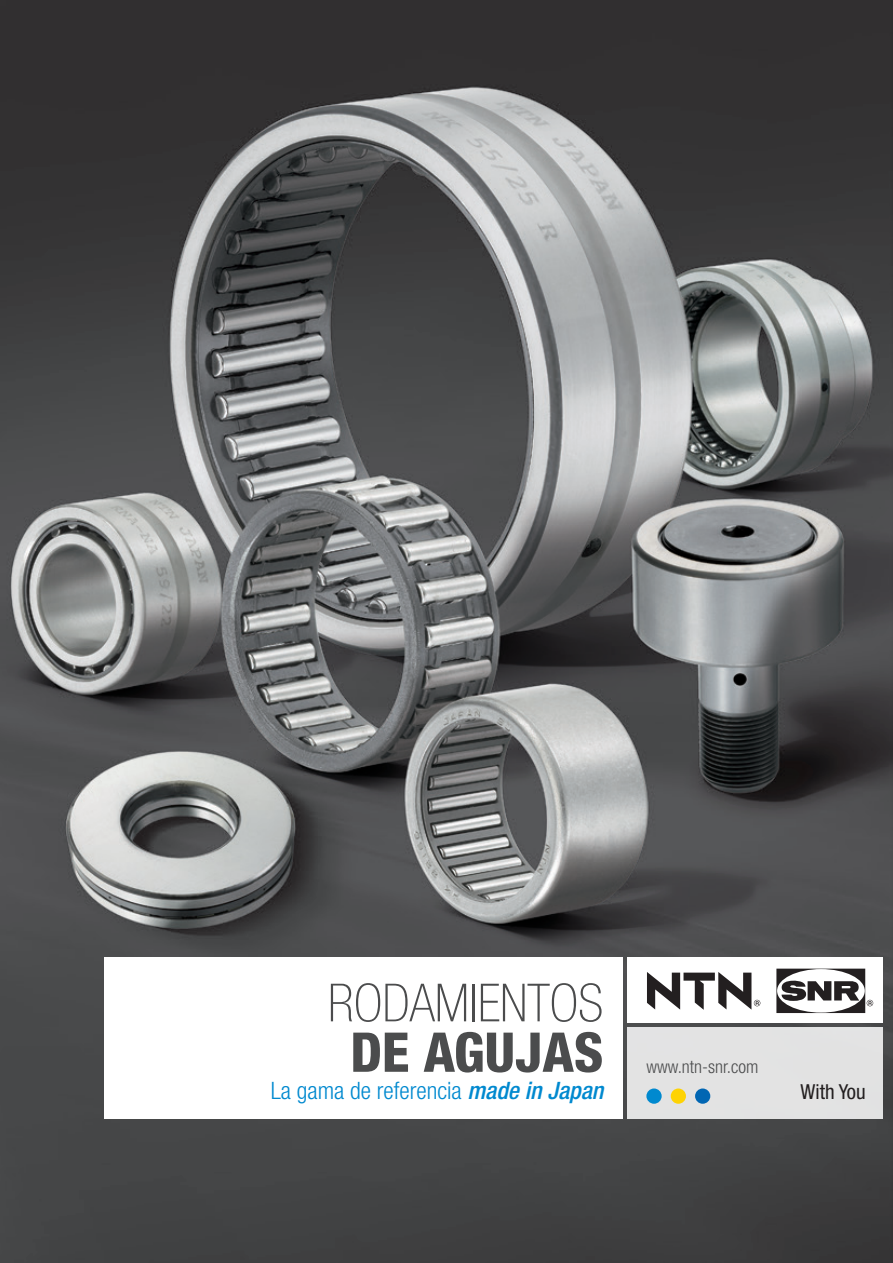
<style>
.page{position:relative;width:893px;height:1263px;background:#fff}
.page>*{position:absolute;margin:0;border:0;box-sizing:border-box;transform-origin:0 0}
.t1{font:800 condensed 54.9px "Helvetica Neue LT Std";color:#4b4c4d}
.t2{font:100 condensed 52.65px "Helvetica Neue LT Std";color:#4b4c4d}
.t3{font:300 condensed 24px "Helvetica Neue";color:#0089cf}
.t4{font:condensed 20.7px "Helvetica Neue";color:#231f20}
.t5{font:300 condensed 18px "Helvetica Neue";color:#4b4c4d}
.s1{font-weight:500;font-style:italic}
</style>
<div class="page">
<img style="left:0;top:0;width:893px;height:1263px">
<div style="left:627px;top:957px;width:255px;height:65px;background:#fff"></div>
<div style="left:627px;top:1027px;width:255px;height:91px;background:#e3e3e3"></div>
<div style="left:646px;top:1088px;width:16px;height:16px;background:#0089cf;border-radius:50%"></div>
<div style="left:671px;top:1088px;width:15px;height:16px;background:#fed304;border-radius:50%"></div>
<div style="left:695px;top:1088px;width:15px;height:16px;background:#0166b3;border-radius:50%"></div>
<svg style="left:647px;top:972px;width:113px;height:38px"></svg>
<svg style="left:776px;top:969px;width:97px;height:44px"></svg>
<div style="left:105px;top:957px;width:518px;height:161px;background:#fff"></div>
<h2 class="t2" style="left:328px;top:973px;width:277px">RODAMIENTOS</h2>
<h1 class="t1" style="left:350px;top:1018px;width:254px">DE AGUJAS</h1>
<p class="t3" style="left:271px;top:1077px;width:334px">La gama de referencia <span class="s1">made in Japan</span></p>
<p class="t5" style="left:646px;top:1056px;width:113px">www.ntn-snr.com</p>
<p class="t4" style="left:801px;top:1080px;width:67px">With You</p>
</div>
